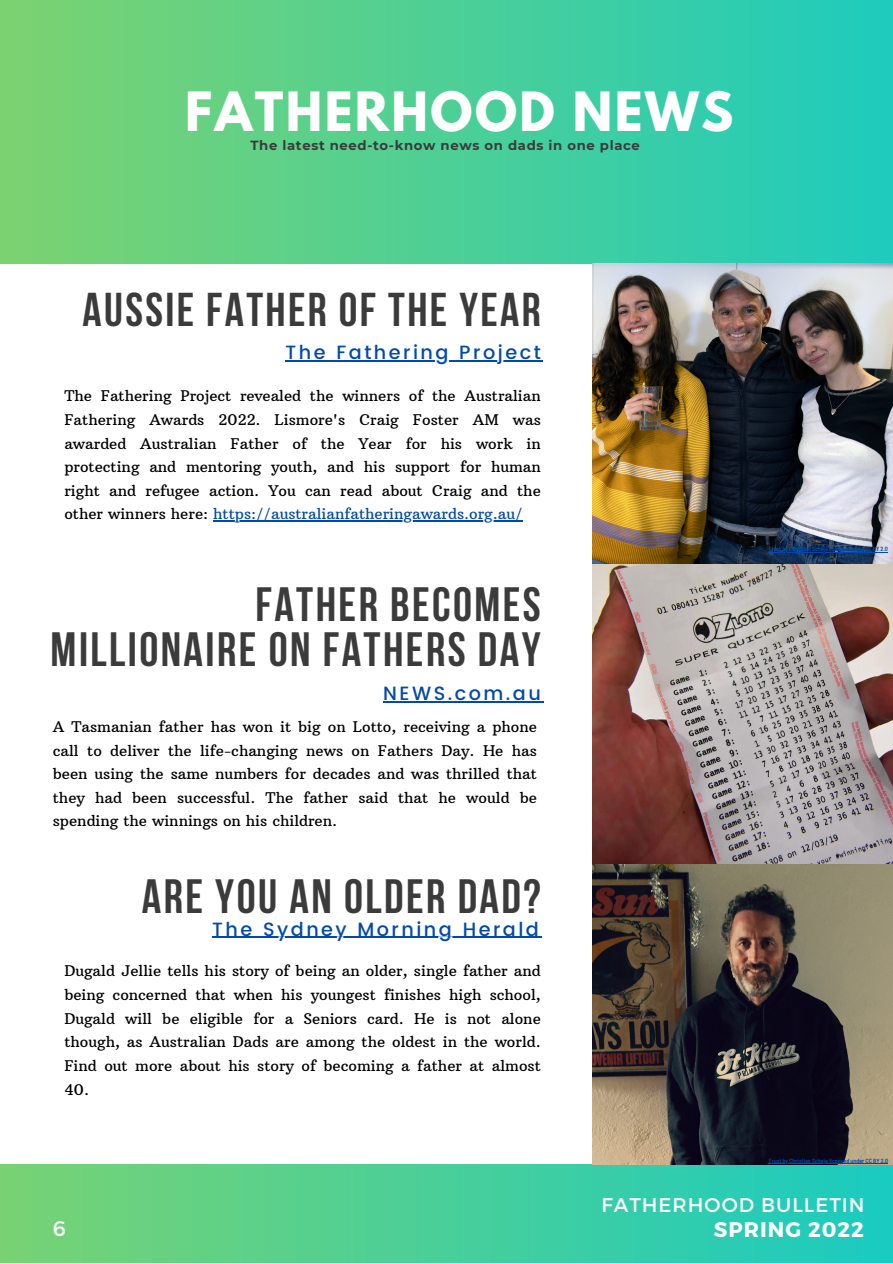
<style>
.page{position:relative;width:893px;height:1264px;background:#fff}
.page>*{position:absolute;margin:0;border:0;box-sizing:border-box;transform-origin:0 0}
.t1{font:700 48px "Bebas Neue";letter-spacing:.05em;color:#3b3b3b}
.t2{font:700 48px "League Spartan";letter-spacing:.05em;color:#fff}
.t3{font:700 47.25px "Bebas Neue";letter-spacing:.05em;color:#3b3b3b}
.t4{font:700 21px "Montserrat";letter-spacing:.05em;color:#fff}
.t5{font:21px "Montserrat";color:#fff}
.t6{font:19.8px "Montserrat";letter-spacing:.05em;color:#fff}
.t7{font:500 19.2px "Poppins";letter-spacing:.13em;color:#004aad}
.t8{font:15px/23.5px "Arbutus Slab";color:#000;text-align:justify}
.t9{font:700 13.2px "Montserrat";letter-spacing:.05em;color:#3b3b3b}
.t10{font:600 semi-condensed 6px "Barlow";color:#004aad}
.s1{color:#004aad}
</style>
<div class="page">
<div style="left:0;top:1164px;width:892px;height:98px;background:linear-gradient(to right,#78d373,#1acbc1)"></div>
<img style="left:592px;top:264px;width:300px;height:900px">
<div style="left:0;top:0;width:892px;height:263px;background:linear-gradient(to right,#7cd36f,#1ecbbd)"></div>
<hr style="left:212px;top:936px;width:329px;height:2px;background:#004aad">
<hr style="left:383px;top:701px;width:160px;height:1px;background:#004aad">
<hr style="left:768px;top:1162px;width:120px;height:1px;background:#004aad">
<hr style="left:285px;top:360px;width:258px;height:2px;background:#004aad">
<hr style="left:213px;top:520px;width:309px;height:1px;background:#004aad">
<hr style="left:768px;top:552px;width:119px;height:1px;background:#004aad">
<p class="t2" style="left:185px;top:87px;width:550px">FATHERHOOD NEWS</p>
<p class="t9" style="left:250px;top:137px;width:391px">The latest need-to-know news on dads in one place</p>
<p class="t3" style="left:83px;top:291px;width:459px">AUSSIE FATHER OF THE YEAR</p>
<p class="t7" style="left:285px;top:341px;width:257px">The Fathering Project</p>
<p class="t8" style="left:64px;top:384px;width:478px">The Fathering Project revealed the winners of the Australian Fathering Awards 2022. Lismore's Craig Foster AM was awarded Australian Father of the Year for his work in protecting and mentoring youth, and his support for human right and refugee action. You can read about Craig and the other winners here: <span class="s1">https://australianfatheringawards.org.au/</span></p>
<p class="t1" style="left:255px;top:585px;width:287px">FATHER BECOMES</p>
<p class="t1" style="left:51px;top:630px;width:491px">MILLIONAIRE ON FATHERS DAY</p>
<p class="t7" style="left:383px;top:682px;width:159px">NEWS.com.au</p>
<p class="t8" style="left:53px;top:715px;width:485px">A Tasmanian father has won it big on Lotto, receiving a phone call to deliver the life-changing news on Fathers Day. He has been using the same numbers for decades and was thrilled that they had been successful. The father said that he would be spending the winnings on his children.</p>
<p class="t1" style="left:142px;top:877px;width:400px">ARE YOU AN OLDER DAD?</p>
<p class="t7" style="left:212px;top:917px;width:328px">The Sydney Morning Herald</p>
<p class="t8" style="left:64px;top:959px;width:478px">Dugald Jellie tells his story of being an older, single father and being concerned that when his youngest finishes high school, Dugald will be eligible for a Seniors card. He is not alone though, as Australian Dads are among the oldest in the world.<br>Find out more about his story of becoming a father at almost 40.</p>
<p class="t5" style="left:53px;top:1214px;width:14px">6</p>
<p class="t10" style="left:768px;top:545px;width:121px">Trust by Christian Scheja licensed under CC BY 2.0</p>
<p class="t10" style="left:768px;top:1156px;width:121px">Trust by Christian Scheja licensed under CC BY 2.0</p>
<p class="t6" style="left:601px;top:1192px;width:264px">FATHERHOOD BULLETIN</p>
<p class="t4" style="left:713px;top:1216px;width:152px">SPRING 2022</p>
</div>
